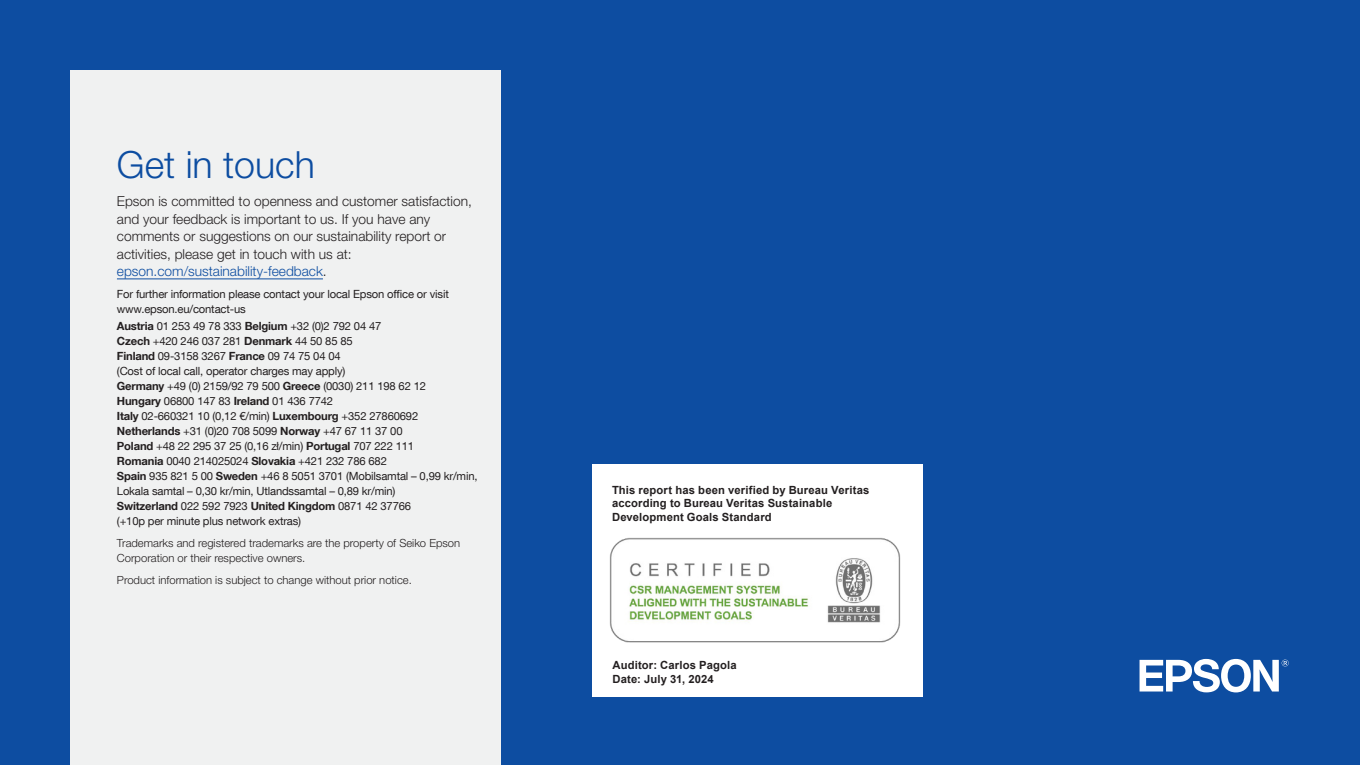
<style>
.page{position:relative;width:1360px;height:765px;background:#0d4da1}
.page>*{position:absolute;margin:0;border:0;box-sizing:border-box;transform-origin:0 0}
.t1{font:300 37.5px "Helvetica Neue LT Std";color:#0d4da1}
.large-body{font:300 13.75px/17.5px "Helvetica Neue LT Std";color:#231f20}
.t2{font:11.25px/15px "Helvetica Neue LT Com";letter-spacing:-.015em;color:#231f20}
.body{font:300 11.25px/15px "Helvetica Neue LT Std";color:#231f20}
.stat{font:700 11.25px/13.8px "Arial";letter-spacing:.015em;color:#231f20}
.s1{color:#0d4da1}
.s2{font-weight:700}
</style>
<div class="page">
<div style="left:71px;top:71px;width:430px;height:694px;background:#f0f1f1"></div>
<svg style="left:1139px;top:659px;width:150px;height:33px"></svg>
<hr style="left:117px;top:279px;width:206px;height:1px;background:#0d4da1">
<div style="left:593px;top:464px;width:330px;height:232px;background:#fff"></div>
<img style="left:592px;top:509px;width:309px;height:162px">
<h1 class="t1" style="left:117px;top:142px;width:199px">Get in touch</h1>
<p class="large-body" style="left:117px;top:192px;width:356px">Epson is committed to openness and customer satisfaction, and your feedback is important to us. If you have any comments or suggestions on our sustainability report or activities, please get in touch with us at: <span class="s1">epson.com/sustainability-feedback</span>.</p>
<p class="t2" style="left:117px;top:287px;width:333px">For further information please contact your local Epson office or visit www.epson.eu/contact-us</p>
<p class="t2" style="left:117px;top:318px;width:362px"><span class="s2">Austria</span> 01 253 49 78 333 <span class="s2">Belgium</span> +32 (0)2 792 04 47<br><span class="s2">Czech</span> +420 246 037 281 <span class="s2">Denmark</span> 44 50 85 85<br><span class="s2">Finland</span> 09-3158 3267 <span class="s2">France</span> 09 74 75 04 04<br>(Cost of local call, operator charges may apply)<br><span class="s2">Germany</span> +49 (0) 2159/92 79 500 <span class="s2">Greece</span> (0030) 211 198 62 12<br><span class="s2">Hungary</span> 06800 147 83 <span class="s2">Ireland</span> 01 436 7742<br><span class="s2">Italy</span> 02‑660321 10 (0,12 €/min) <span class="s2">Luxembourg</span> +352 27860692<br><span class="s2">Netherlands</span> +31 (0)20 708 5099 <span class="s2">Norway</span> +47 67 11 37 00<br><span class="s2">Poland</span> +48 22 295 37 25 (0,16 zł/min) <span class="s2">Portugal</span> 707 222 111<br><span class="s2">Romania</span> 0040 214025024 <span class="s2">Slovakia</span> +421 232 786 682<br><span class="s2">Spain</span> 935 821 5 00 <span class="s2">Sweden</span> +46 8 5051 3701 (Mobilsamtal – 0,99 kr/min, Lokala samtal – 0,30 kr/min, Utlandssamtal – 0,89 kr/min)<br><span class="s2">Switzerland</span> 022 592 7923 <span class="s2">United Kingdom</span> 0871 42 37766<br>(+10p per minute plus network extras)</p>
<p class="body" style="left:117px;top:536px;width:345px">Trademarks and registered trademarks are the property of Seiko Epson<br>Corporation or their respective owners.</p>
<p class="body" style="left:117px;top:573px;width:296px">Product information is subject to change without prior notice.</p>
<p class="stat" style="left:612px;top:483px;width:259px">This report has been verified by Bureau Veritas according to Bureau Veritas Sustainable<br>Development Goals Standard</p>
<p class="stat" style="left:613px;top:658px;width:126px">Auditor: Carlos Pagola</p>
<p class="stat" style="left:613px;top:672px;width:103px">Date: July 31, 2024</p>
</div>
